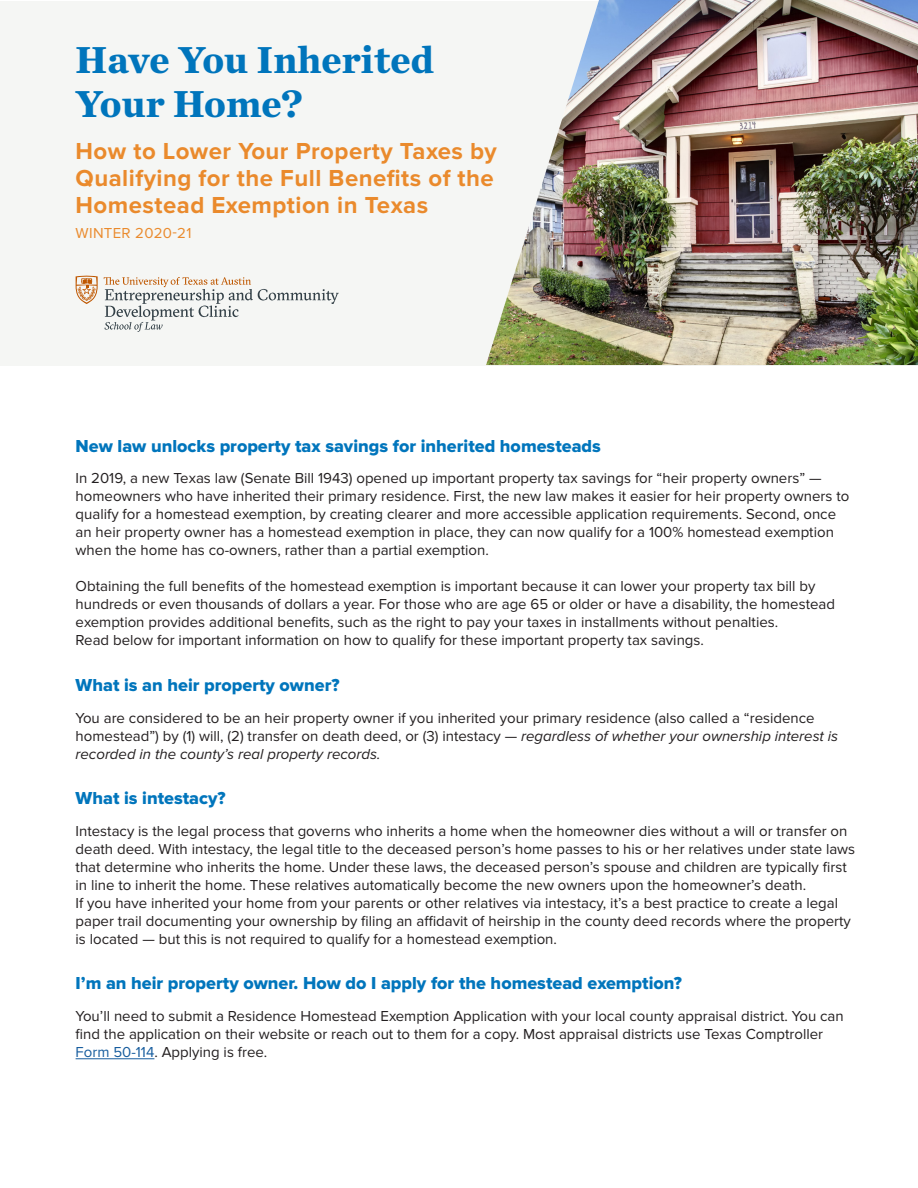
<style>
.page{position:relative;width:918px;height:1188px;background:#fff}
.page>*{position:absolute;margin:0;border:0;box-sizing:border-box;transform-origin:0 0}
.t1{font:700 39.3px "Chronicle Text G2";color:#0075bc}
.t2{font:700 24px "Proxima Nova";letter-spacing:.02em;color:#ea8a2c}
.Paragraph_Style_1{font:18px "Proxima Nova Extrabld";color:#0075bc}
.t3{font:15px/18px "Proxima Nova";color:#231f20}
.t4{font:15px "Proxima Nova";letter-spacing:.02em;color:#ea8a2c}
.s1{font-style:italic}
.s2{color:#175d9e}
</style>
<div class="page">
<div style="left:0;top:1px;width:918px;height:364px;background:#f5f6f4"></div>
<img style="left:486px;top:0;width:432px;height:365px">
<hr style="left:76px;top:1059px;width:78px;height:1px;background:#175d9e">
<svg style="left:76px;top:276px;width:22px;height:28px"></svg>
<svg style="left:104px;top:277px;width:235px;height:55px"></svg>
<p class="t1" style="left:76px;top:28px;width:360px">Have You Inherited</p>
<p class="t1" style="left:76px;top:72px;width:229px">Your Home?</p>
<p class="t2" style="left:76px;top:137px;width:423px">How to Lower Your Property Taxes by</p>
<p class="t2" style="left:76px;top:164px;width:420px">Qualifying for the Full Benefits of the</p>
<p class="t2" style="left:76px;top:191px;width:354px">Homestead Exemption in Texas</p>
<p class="t4" style="left:76px;top:225px;width:117px">WINTER 2020-21</p>
<p class="Paragraph_Style_1" style="left:76px;top:436px;width:527px">New law unlocks property tax savings for inherited homesteads</p>
<p class="t3" style="left:76px;top:470px;width:775px">In 2019, a new Texas law (Senate Bill 1943) opened up important property tax savings for “heir property owners” — homeowners who have inherited their primary residence. First, the new law makes it easier for heir property owners to qualify for a homestead exemption, by creating clearer and more accessible application requirements. Second, once an heir property owner has a homestead exemption in place, they can now qualify for a 100% homestead exemption when the home has co-owners, rather than a partial exemption.</p>
<p class="t3" style="left:76px;top:578px;width:761px">Obtaining the full benefits of the homestead exemption is important because it can lower your property tax bill by hundreds or even thousands of dollars a year. For those who are age 65 or older or have a disability, the homestead exemption provides additional benefits, such as the right to pay your taxes in installments without penalties.</p>
<p class="t3" style="left:76px;top:632px;width:630px">Read below for important information on how to qualify for these important property tax savings.</p>
<p class="Paragraph_Style_1" style="left:76px;top:675px;width:265px">What is an heir property owner?</p>
<p class="t3" style="left:76px;top:709px;width:764px">You are considered to be an heir property owner if you inherited your primary residence (also called a “residence homestead”) by (1) will, (2) transfer on death deed, or (3) intestacy — <span class="s1">regardless of whether your ownership interest is recorded in the county’s real property records.</span></p>
<p class="Paragraph_Style_1" style="left:76px;top:788px;width:152px">What is intestacy?</p>
<p class="t3" style="left:76px;top:822px;width:781px">Intestacy is the legal process that governs who inherits a home when the homeowner dies without a will or transfer on death deed. With intestacy, the legal title to the deceased person’s home passes to his or her relatives under state laws that determine who inherits the home. Under these laws, the deceased person’s spouse and children are typically first in line to inherit the home. These relatives automatically become the new owners upon the homeowner’s death.</p>
<p class="t3" style="left:76px;top:894px;width:777px">If you have inherited your home from your parents or other relatives via intestacy, it’s a best practice to create a legal paper trail documenting your ownership by filing an affidavit of heirship in the county deed records where the property is located — but this is not required to qualify for a homestead exemption.</p>
<p class="Paragraph_Style_1" style="left:76px;top:973px;width:608px">I’m an heir property owner. How do I apply for the homestead exemption?</p>
<p class="t3" style="left:76px;top:1007px;width:770px">You’ll need to submit a Residence Homestead Exemption Application with your local county appraisal district. You can find the application on their website or reach out to them for a copy. Most appraisal districts use Texas Comptroller<br><span class="s2">Form 50-114</span>. Applying is free.</p>
</div>
